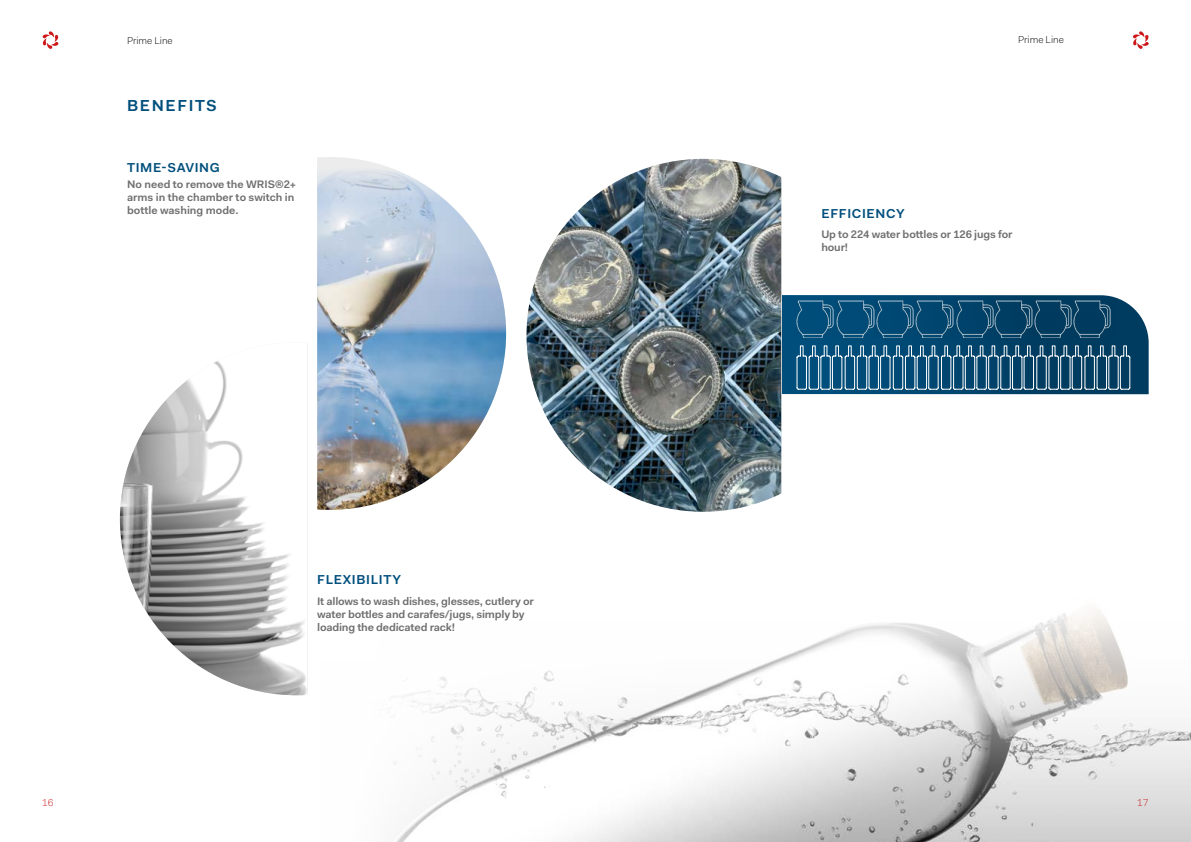
<style>
.page{position:relative;width:1191px;height:842px;background:#fff}
.page>*{position:absolute;margin:0;border:0;box-sizing:border-box;transform-origin:0 0}
.t1{font:600 16px "Fakt Pro";letter-spacing:.1em;color:#004f7d}
.t2{font:600 13px "Fakt Pro";letter-spacing:.05em;color:#004f7d}
.t3{font:600 11px/13px "Fakt Pro";color:#706f6f}
.t4{font:300 10px "Fakt Pro";color:#000}
.t5{font:300 10px "Fakt Pro";color:#cd1719}
</style>
<div class="page">
<svg style="left:781px;top:295px;width:367px;height:99px;background:#125176"></svg>
<img style="left:289px;top:490px;width:902px;height:352px">
<img style="left:317px;top:157px;width:189px;height:353px">
<img style="left:120px;top:361px;width:187px;height:334px">
<img style="left:526px;top:159px;width:255px;height:353px">
<img style="left:794px;top:301px;width:41px;height:37px">
<img style="left:835px;top:301px;width:39px;height:37px">
<img style="left:874px;top:301px;width:39px;height:37px">
<img style="left:913px;top:301px;width:41px;height:37px">
<img style="left:954px;top:301px;width:38px;height:37px">
<img style="left:992px;top:301px;width:40px;height:37px">
<img style="left:1032px;top:301px;width:39px;height:37px">
<img style="left:1071px;top:301px;width:46px;height:37px">
<svg style="left:796px;top:345px;width:334px;height:45px;background:#32698a"></svg>
<svg style="left:43px;top:31px;width:15px;height:18px"></svg>
<svg style="left:1133px;top:31px;width:15px;height:18px"></svg>
<p class="t4" style="left:127px;top:34px;width:47px">Prime Line</p>
<p class="t4" style="left:1018px;top:33px;width:47px">Prime Line</p>
<h1 class="t1" style="left:127px;top:95px;width:91px">BENEFITS</h1>
<p class="t2" style="left:127px;top:159px;width:94px">TIME-SAVING</p>
<p class="t3" style="left:127px;top:178px;width:170px">No need to remove the WRIS®2+ arms in the chamber to switch in bottle washing mode.</p>
<p class="t2" style="left:317px;top:571px;width:85px">FLEXIBILITY</p>
<p class="t3" style="left:317px;top:594px;width:218px">It allows to wash dishes, glesses, cutlery or water bottles and carafes/jugs, simply by loading the dedicated rack!</p>
<p class="t2" style="left:821px;top:205px;width:85px">EFFICIENCY</p>
<p class="t3" style="left:821px;top:227px;width:192px">Up to 224 water bottles or 126 jugs for hour!</p>
<p class="t5" style="left:42px;top:796px;width:13px">16</p>
<p class="t5" style="left:1137px;top:796px;width:13px">17</p>
</div>
